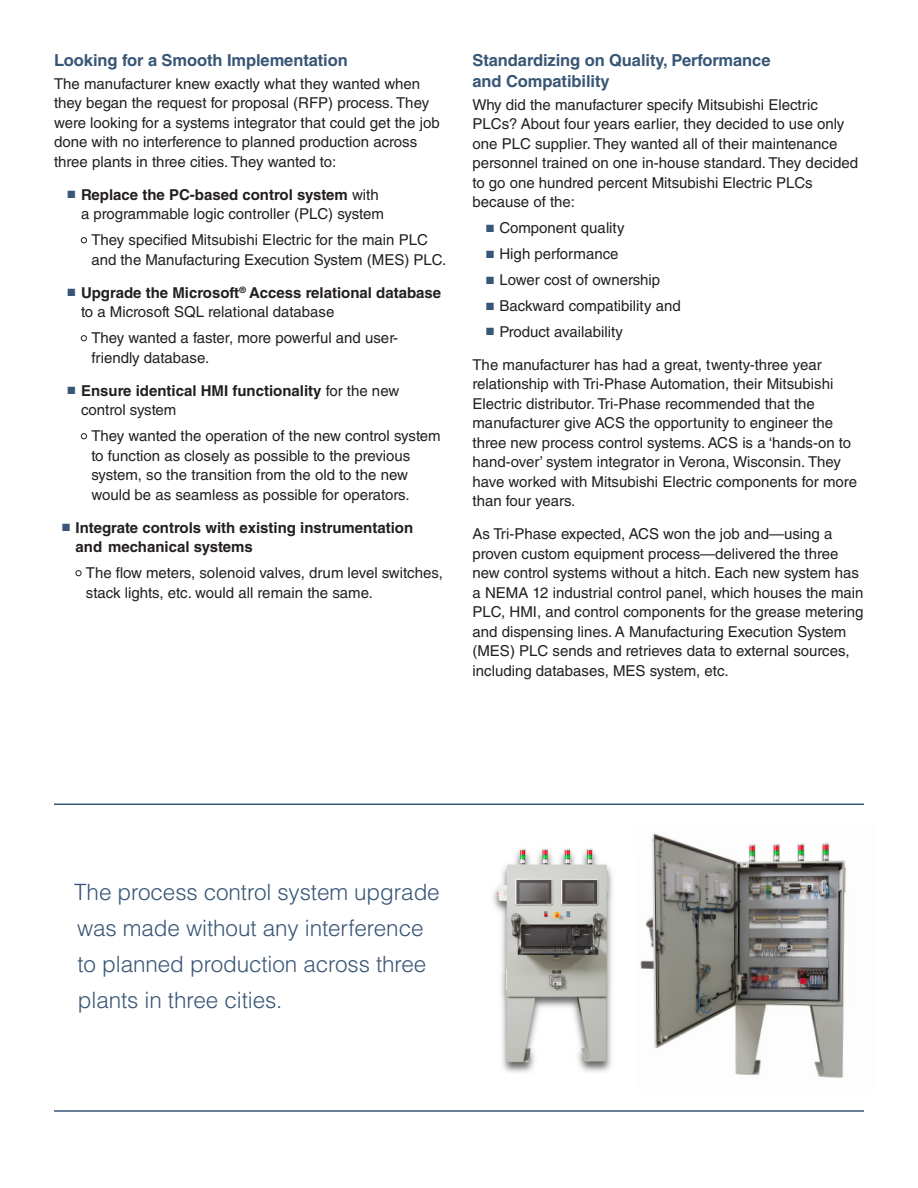
<style>
.page{position:relative;width:918px;height:1188px;background:#fff}
.page>*{position:absolute;margin:0;border:0;box-sizing:border-box;transform-origin:0 0}
.SIDEBAR_TEXT{font:300 22.5px/36px "Helvetica LT Std";letter-spacing:-.005em;color:#385676}
.TITLE_INTERIOR{font:700 16.5px/21px "Helvetica LT Std";letter-spacing:-.005em;color:#385676}
.Body{font:15px/19.5px "Helvetica LT Std";color:#231f20}
.t1{font:700 15px/19.5px "Helvetica LT Std";color:#231f20}
.s1{font-weight:700}
.s2{font-size:16.5px}
.s3{font-weight:400}
</style>
<div class="page">
<hr style="left:54px;top:1110px;width:810px;height:2px;background:#385676">
<hr style="left:54px;top:804px;width:810px;height:1px;background:#385676">
<img style="left:493px;top:848px;width:120px;height:225px">
<img style="left:640px;top:833px;width:206px;height:245px">
<p class="TITLE_INTERIOR" style="left:54px;top:49px;width:295px">Looking for a Smooth Implementation</p>
<p class="Body" style="left:54px;top:74px;width:387px">The manufacturer knew exactly what they wanted when they began the request for proposal (RFP) process. They were looking for a systems integrator that could get the job done with no interference to planned production across three plants in three cities. They wanted to:</p>
<p class="Body" style="left:81px;top:185px;width:304px"><span class="s1">Replace the PC-based control system</span> with a programmable logic controller (PLC) system</p>
<p class="Body" style="left:91px;top:230px;width:357px;text-indent:-10px"><span class="s2">•</span> They specified Mitsubishi Electric for the main PLC and the Manufacturing Execution System (MES) PLC.</p>
<p class="t1" style="left:81px;top:282px;width:362px">Upgrade the Microsoft<sup>®</sup> Access relational database <span class="s3">to a Microsoft SQL relational database</span></p>
<p class="Body" style="left:91px;top:328px;width:308px;text-indent:-10px"><span class="s2">•</span> They wanted a faster, more powerful and user&shy;friendly database.</p>
<p class="t1" style="left:81px;top:380px;width:320px">Ensure identical HMI functionality <span class="s3">for the new control system</span></p>
<p class="Body" style="left:91px;top:426px;width:351px;text-indent:-10px"><span class="s2">•</span> They wanted the operation of the new control system to function as closely as possible to the previous system, so the transition from the old to the new would be as seamless as possible for operators.</p>
<p class="t1" style="left:76px;top:517px;width:339px">Integrate controls with existing instrumentation and mechanical systems</p>
<p class="Body" style="left:86px;top:563px;width:358px;text-indent:-10px"><span class="s2">•</span> The flow meters, solenoid valves, drum level switches, stack lights, etc. would all remain the same.</p>
<p class="TITLE_INTERIOR" style="left:472px;top:49px;width:300px">Standardizing on Quality, Performance and Compatibility</p>
<p class="Body" style="left:472px;top:95px;width:387px">Why did the manufacturer specify Mitsubishi Electric PLCs? About four years earlier, they decided to use only one PLC supplier. They wanted all of their maintenance personnel trained on one in-house standard. They decided to go one hundred percent Mitsubishi Electric PLCs because of the:</p>
<p class="Body" style="left:500px;top:218px;width:127px">Component quality</p>
<p class="Body" style="left:500px;top:244px;width:121px">High performance</p>
<p class="Body" style="left:500px;top:270px;width:162px">Lower cost of ownership</p>
<p class="Body" style="left:500px;top:296px;width:183px">Backward compatibility and</p>
<p class="Body" style="left:500px;top:322px;width:125px">Product availability</p>
<p class="Body" style="left:472px;top:355px;width:386px">The manufacturer has had a great, twenty-three year relationship with Tri-Phase Automation, their Mitsubishi Electric distributor. Tri-Phase recommended that the manufacturer give ACS the opportunity to engineer the three new process control systems. ACS is a ‘hands-on to hand-over’ system integrator in Verona, Wisconsin. They have worked with Mitsubishi Electric components for more than four years.</p>
<p class="Body" style="left:472px;top:524px;width:393px">As Tri-Phase expected, ACS won the job and—using a proven custom equipment process—delivered the three new control systems without a hitch. Each new system has a NEMA 12 industrial control panel, which houses the main PLC, HMI, and control components for the grease metering and dispensing lines. A Manufacturing Execution System (MES) PLC sends and retrieves data to external sources, including databases, MES system, etc.</p>
<p class="SIDEBAR_TEXT" style="left:74px;top:874px;width:367px">The process control system upgrade was made without any interference to planned production across three plants in three cities.</p>
</div>
